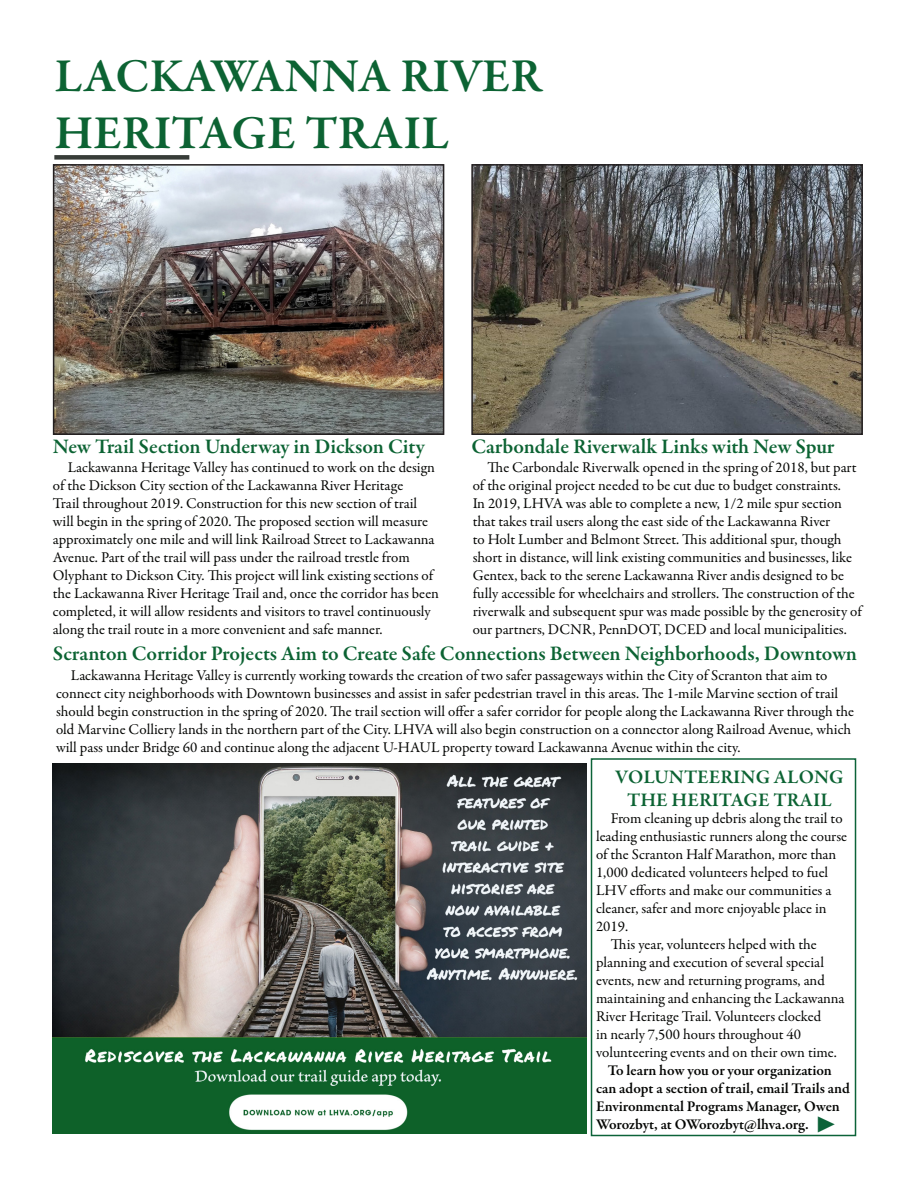
<style>
.page{position:relative;width:918px;height:1188px;background:#fff}
.page>*{position:absolute;margin:0;border:0;box-sizing:border-box;transform-origin:0 0}
.t1{font:600 48px "Garamond Premr Pro";color:#0c6333}
.t2{font:600 45px "Garamond Premr Pro";color:#0c6339}
.t3{font:600 21px "Garamond Premr Pro";color:#0c6333}
.t4{font:600 19.5px/23.4px "Garamond Premr Pro";letter-spacing:.005em;color:#0c6333;text-align:center}
.t5{font:15px/18px "Garamond Premr Pro";color:#040503}
.t6{font:600 15px/18px "Garamond Premr Pro";letter-spacing:-.005em;color:#040503}
</style>
<div class="page">
<div style="left:54px;top:155px;width:135px;height:5px;background:#373c38"></div>
<img style="left:56px;top:167px;width:385px;height:265px">
<div style="left:53px;top:164px;width:391px;height:271px;border:2px solid #231f20"></div>
<img style="left:474px;top:167px;width:386px;height:265px">
<div style="left:471px;top:164px;width:392px;height:271px;border:2px solid #231f20"></div>
<img style="left:53px;top:764px;width:534px;height:370px">
<div style="left:591px;top:758px;width:265px;height:378px;border:2px solid #0c6339"></div>
<p class="t1" style="left:54px;top:47px;width:489px">LACKAWANNA RIVER</p>
<p class="t1" style="left:54px;top:104px;width:396px">HERITAGE TRAIL</p>
<p class="t3" style="left:53px;top:434px;width:373px">New Trail Section Underway in Dickson City</p>
<p class="t3" style="left:471px;top:434px;width:365px">Carbondale Riverwalk Links with New Spur</p>
<p class="t5" style="left:53px;top:459px;width:388px;text-indent:15px">Lackawanna Heritage Valley has continued to work on the design of the Dickson City section of the Lackawanna River Heritage<br>Trail throughout 2019. Construction for this new section of trail will begin in the spring of 2020. The proposed section will measure approximately one mile and will link Railroad Street to Lackawanna Avenue. Part of the trail will pass under the railroad trestle from Olyphant to Dickson City. This project will link existing sections of the Lackawanna River Heritage Trail and, once the corridor has been completed, it will allow residents and visitors to travel continuously along the trail route in a more convenient and safe manner.</p>
<p class="t5" style="left:473px;top:459px;width:391px;text-indent:15px">The Carbondale Riverwalk opened in the spring of 2018, but part of the original project needed to be cut due to budget constraints.<br>In 2019, LHVA was able to complete a new, 1/2 mile spur section that takes trail users along the east side of the Lackawanna River<br>to Holt Lumber and Belmont Street. This additional spur, though short in distance, will link existing communities and businesses, like Gentex, back to the serene Lackawanna River andis designed to be fully accessible for wheelchairs and strollers. The construction of the riverwalk and subsequent spur was made possible by the generosity of our partners, DCNR, PennDOT, DCED and local municipalities.</p>
<p class="t5" style="left:56px;top:666px;width:799px;text-indent:15px">Lackawanna Heritage Valley is currently working towards the creation of two safer passageways within the City of Scranton that aim to connect city neighborhoods with Downtown businesses and assist in safer pedestrian travel in this areas. The 1-mile Marvine section of trail should begin construction in the spring of 2020. The trail section will offer a safer corridor for people along the Lackawanna River through the old Marvine Colliery lands in the northern part of the City. LHVA will also begin construction on a connector along Railroad Avenue, which will pass under Bridge 60 and continue along the adjacent U-HAUL property toward Lackawanna Avenue within the city.</p>
<p class="t3" style="left:53px;top:640px;width:806px">Scranton Corridor Projects Aim to Create Safe Connections Between Neighborhoods, Downtown</p>
<p class="t4" style="left:615px;top:765px;width:230px">VOLUNTEERING ALONG<br>THE HERITAGE TRAIL</p>
<p class="t5" style="left:596px;top:810px;width:253px;text-indent:15px">From cleaning up debris along the trail to leading enthusiastic runners along the course of the Scranton Half Marathon, more than 1,000 dedicated volunteers helped to fuel LHV efforts and make our communities a cleaner, safer and more enjoyable place in 2019.</p>
<p class="t5" style="left:596px;top:936px;width:250px;text-indent:15px">This year, volunteers helped with the planning and execution of several special events, new and returning programs, and maintaining and enhancing the Lackawanna River Heritage Trail. Volunteers clocked<br>in nearly 7,500 hours throughout 40 volunteering events and on their own time.</p>
<p class="t6" style="left:596px;top:1062px;width:255px;text-indent:12px">To learn how you or your organization can adopt a section of trail, email Trails and Environmental Programs Manager, Owen Worozbyt, at OWorozbyt@lhva.org.</p>
<p class="t2" style="left:815px;top:1094px;width:22px">▶</p>
</div>
